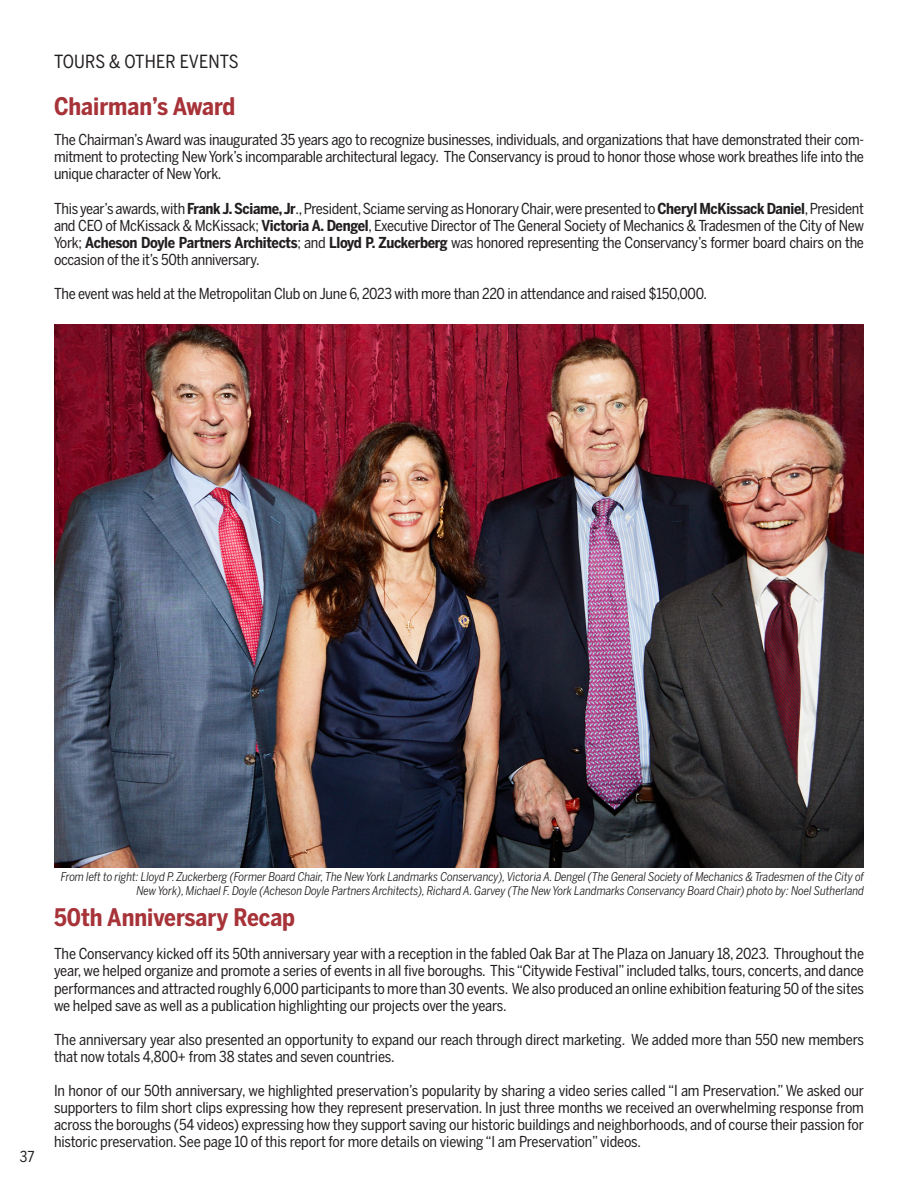
<style>
.page{position:relative;width:918px;height:1188px;background:#fff}
.page>*{position:absolute;margin:0;border:0;box-sizing:border-box;transform-origin:0 0}
.t1{font:700 24px "Benton Sans Cond";color:#a73339}
.t2{font:18px "Benton Sans Cond";letter-spacing:.01em;color:#231f20}
.t3{font:15px/17.1px "Benton Sans Cond";letter-spacing:-.02em;color:#231f20;text-align:justify}
.t4{font:italic 12px/14.4px "Benton Sans Cond";letter-spacing:-.01em;color:#231f20;text-align:right}
.s1{font-weight:700}
</style>
<div class="page">
<img style="left:54px;top:324px;width:810px;height:544px">
<p class="t2" style="left:54px;top:51px;width:186px">TOURS &amp; OTHER EVENTS</p>
<p class="t1" style="left:54px;top:92px;width:183px">Chairman’s Award</p>
<p class="t3" style="left:54px;top:131px;width:812px">The Chairman’s Award was inaugurated 35 years ago to recognize businesses, individuals, and organizations that have demonstrated their com&shy;mitment to protecting New York’s incomparable architectural legacy. The Conservancy is proud to honor those whose work breathes life into the unique character of New York.</p>
<p class="t3" style="left:54px;top:200px;width:812px">This year’s awards, with <span class="s1">Frank J. Sciame, Jr</span>., President, Sciame serving as Honorary Chair, were presented to <span class="s1">Cheryl McKissack Daniel</span>, President and CEO of McKissack &amp; McKissack; <span class="s1">Victoria A. Dengel</span>, Executive Director of The General Society of Mechanics &amp; Tradesmen of the City of New York; <span class="s1">Acheson Doyle Partners Architects</span>; and <span class="s1">Lloyd P. Zuckerberg</span> was honored representing the Conservancy’s former board chairs on the occasion of the it’s 50th anniversary.</p>
<p class="t3" style="left:54px;top:285px;width:654px">The event was held at the Metropolitan Club on June 6, 2023 with more than 220 in attendance and raised $150,000.</p>
<p class="t3" style="left:20px;top:1148px;width:16px">37</p>
<p class="t4" style="left:61px;top:869px;width:805px">From left to right: Lloyd P. Zuckerberg (Former Board Chair, The New York Landmarks Conservancy), Victoria A. Dengel (The General Society of Mechanics &amp; Tradesmen of the City of<br>New York), Michael F. Doyle (Acheson Doyle Partners Architects), Richard A. Garvey (The New York Landmarks Conservancy Board Chair) photo by: Noel Sutherland</p>
<p class="t1" style="left:54px;top:903px;width:243px">50th Anniversary Recap</p>
<p class="t3" style="left:54px;top:945px;width:812px">The Conservancy kicked off its 50th anniversary year with a reception in the fabled Oak Bar at The Plaza on January 18, 2023. Throughout the year, we helped organize and promote a series of events in all five boroughs. This “Citywide Festival” included talks, tours, concerts, and dance performances and attracted roughly 6,000 participants to more than 30 events. We also produced an online exhibition featuring 50 of the sites we helped save as well as a publication highlighting our projects over the years.</p>
<p class="t3" style="left:54px;top:1031px;width:812px">The anniversary year also presented an opportunity to expand our reach through direct marketing. We added more than 550 new members that now totals 4,800+ from 38 states and seven countries.</p>
<p class="t3" style="left:54px;top:1082px;width:812px">In honor of our 50th anniversary, we highlighted preservation’s popularity by sharing a video series called “I am Preservation.” We asked our supporters to film short clips expressing how they represent preservation. In just three months we received an overwhelming response from across the boroughs (54 videos) expressing how they support saving our historic buildings and neighborhoods, and of course their passion for historic preservation. See page 10 of this report for more details on viewing “I am Preservation” videos.</p>
</div>
